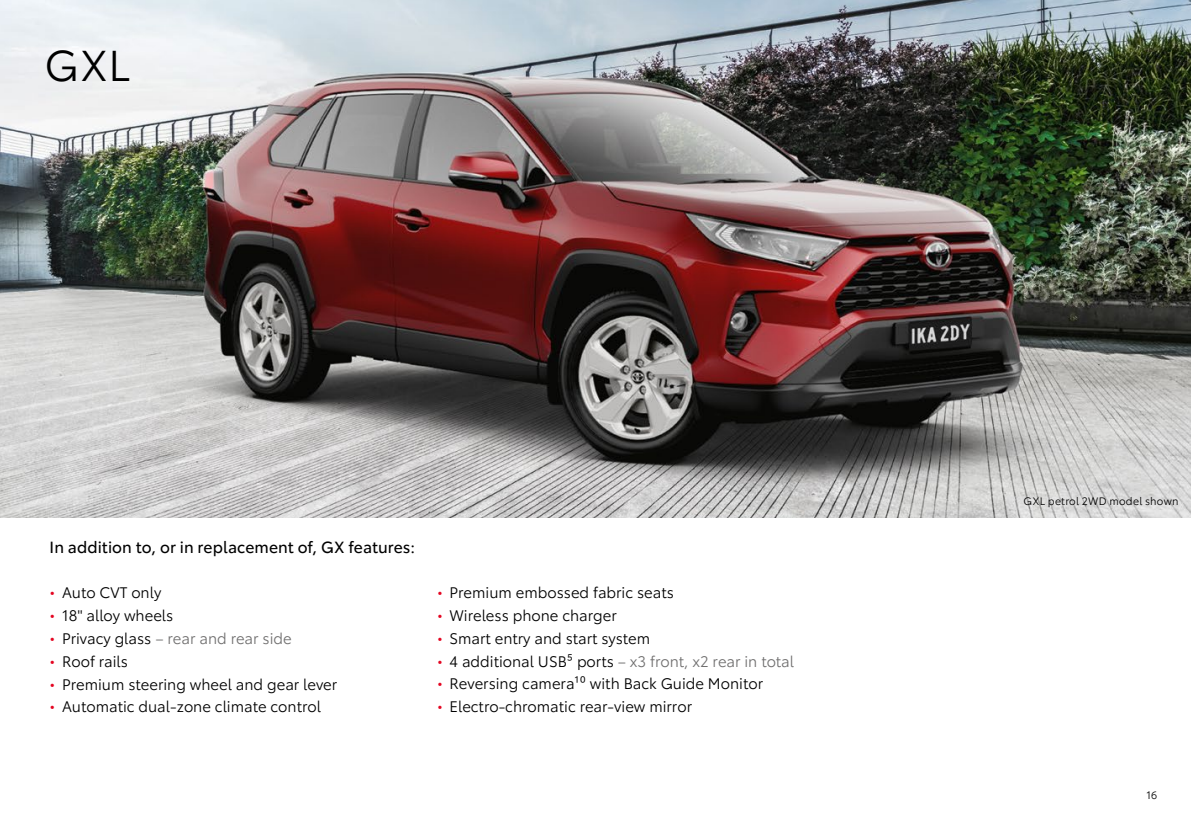
<style>
.page{position:relative;width:1191px;height:834px;background:#fff}
.page>*{position:absolute;margin:0;border:0;box-sizing:border-box;transform-origin:0 0}
.t1{font:42px "Toyota Type";color:#000}
.t2{font:15.75px "Toyota Type";letter-spacing:.005em;color:#000}
.t3{font:14.88px "Toyota Type";color:#000}
.t4{font:14.88px "Toyota Type";color:#706f6f}
.t5{font:10.5px "Toyota Type";letter-spacing:.025em;color:#000}
.s1{color:#e40521}
.s2{color:#000}
</style>
<div class="page">
<img style="left:0;top:0;width:1191px;height:517px">
<h1 class="t1" style="left:45px;top:35px;width:87px">GXL</h1>
<p class="t2" style="left:50px;top:535px;width:367px">In addition to, or in replacement of, GX features:</p>
<p class="t3" style="left:50px;top:582px;width:113px"><span class="s1">•</span> Auto CVT only</p>
<p class="t3" style="left:50px;top:604px;width:125px"><span class="s1">•</span> 18" alloy wheels</p>
<p class="t4" style="left:50px;top:627px;width:243px"><span class="s1">•</span> <span class="s2">Privacy glass</span> – rear and rear side</p>
<p class="t3" style="left:50px;top:650px;width:80px"><span class="s1">•</span> Roof rails</p>
<p class="t3" style="left:50px;top:673px;width:289px"><span class="s1">•</span> Premium steering wheel and gear lever</p>
<p class="t3" style="left:50px;top:695px;width:273px"><span class="s1">•</span> Automatic dual-zone climate control</p>
<p class="t3" style="left:437px;top:582px;width:238px"><span class="s1">•</span> Premium embossed fabric seats</p>
<p class="t3" style="left:437px;top:604px;width:181px"><span class="s1">•</span> Wireless phone charger</p>
<p class="t3" style="left:437px;top:627px;width:215px"><span class="s1">•</span> Smart entry and start system</p>
<p class="t4" style="left:437px;top:650px;width:358px"><span class="s1">•</span> <span class="s2">4 additional USB5 ports</span> – x3 front, x2 rear in total</p>
<p class="t3" style="left:437px;top:673px;width:327px"><span class="s1">•</span> Reversing camera10 with Back Guide Monitor</p>
<p class="t3" style="left:437px;top:695px;width:256px"><span class="s1">•</span> Electro-chromatic rear-view mirror</p>
<p class="t5" style="left:1023px;top:493px;width:156px">GXL petrol 2WD model shown</p>
<p class="t5" style="left:1146px;top:787px;width:12px">16</p>
</div>
